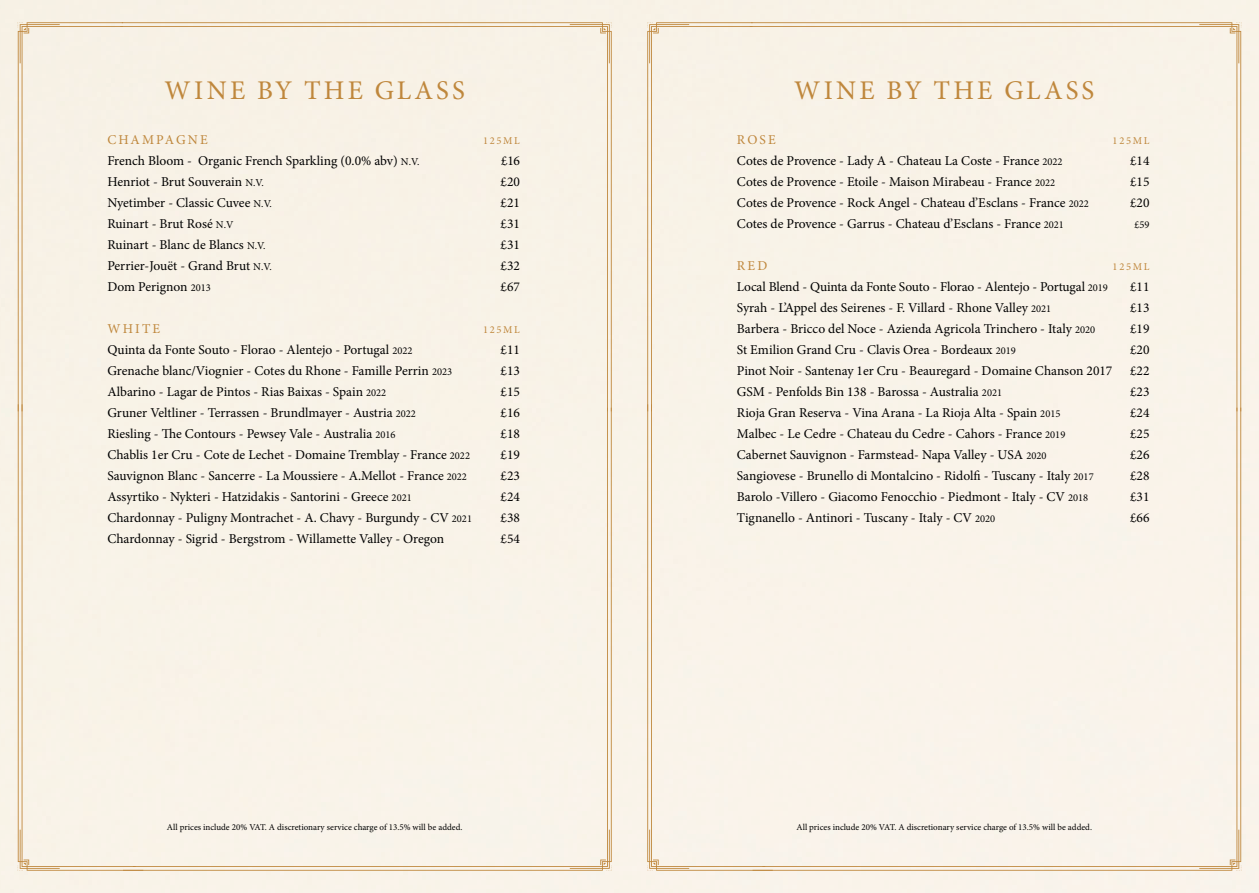
<style>
.page{position:relative;width:1259px;height:893px;background:#f8f3e8}
.page>*{position:absolute;margin:0;border:0;box-sizing:border-box;transform-origin:0 0}
.t1{font:27px "Minion Pro";letter-spacing:.12em;color:#bf873c}
.t2{font:13.5px "Minion Pro";color:#000}
.t3{font:13.5px "Minion Pro";letter-spacing:.16em;color:#bf873c}
.t4{font:10.5px "Minion Pro";letter-spacing:.16em;color:#bf873c}
.t5{font:10.5px "Minion Pro";color:#000}
.t6{font:9px "Minion Pro";color:#000}
.s1{font-size:10.5px}
</style>
<div class="page">
<div style="left:123px;top:26px;width:485px;height:382px;background:#f8f2e7"></div>
<svg style="left:570px;top:22px;width:42px;height:41px;background:#f0e4d1"></svg>
<div style="left:143px;top:408px;width:465px;height:459px;background:#f9f3e9"></div>
<svg style="left:570px;top:830px;width:42px;height:41px;background:#f1e5d3"></svg>
<div style="left:18px;top:22px;width:105px;height:382px;background:#f7f1e6"></div>
<svg style="left:18px;top:404px;width:125px;height:467px;background:#f2e7d6"></svg>
<div style="left:22px;top:404px;width:114px;height:463px;background:#f8f3e7"></div>
<svg style="left:18px;top:830px;width:42px;height:41px;background:#f1e5d3"></svg>
<div style="left:752px;top:26px;width:485px;height:382px;background:#f8f3e8"></div>
<svg style="left:1199px;top:22px;width:42px;height:41px;background:#f1e5d3"></svg>
<div style="left:773px;top:408px;width:464px;height:459px;background:#faf3ea"></div>
<svg style="left:1199px;top:830px;width:42px;height:41px;background:#f1e6d5"></svg>
<div style="left:647px;top:22px;width:105px;height:382px;background:#f8f2e7"></div>
<svg style="left:647px;top:404px;width:126px;height:467px;background:#f4eadb"></svg>
<div style="left:651px;top:404px;width:114px;height:463px;background:#f9f3e9"></div>
<svg style="left:647px;top:830px;width:42px;height:41px;background:#f1e5d4"></svg>
<h1 class="t1" style="left:164px;top:72px;width:302px">WINE BY THE GLASS</h1>
<h1 class="t1" style="left:794px;top:72px;width:302px">WINE BY THE GLASS</h1>
<p class="t3" style="left:107px;top:130px;width:102px">CHAMPAGNE</p>
<p class="t4" style="left:483px;top:133px;width:38px">125ML</p>
<p class="t2" style="left:107px;top:151px;width:313px">French Bloom - Organic French Sparkling (0.0% abv) <span class="s1">N.V.</span></p>
<p class="t2" style="left:501px;top:151px;width:20px">£16</p>
<p class="t2" style="left:107px;top:172px;width:158px">Henriot - Brut Souverain <span class="s1">N.V.</span></p>
<p class="t2" style="left:500px;top:172px;width:21px">£20</p>
<p class="t2" style="left:107px;top:193px;width:166px">Nyetimber - Classic Cuvee <span class="s1">N.V.</span></p>
<p class="t2" style="left:500px;top:193px;width:21px">£21</p>
<p class="t2" style="left:107px;top:214px;width:128px">Ruinart - Brut Rosé <span class="s1">N.V</span></p>
<p class="t2" style="left:500px;top:214px;width:21px">£31</p>
<p class="t2" style="left:107px;top:235px;width:160px">Ruinart - Blanc de Blancs <span class="s1">N.V.</span></p>
<p class="t2" style="left:500px;top:235px;width:21px">£31</p>
<p class="t2" style="left:107px;top:256px;width:166px">Perrier-Jouët - Grand Brut <span class="s1">N.V.</span></p>
<p class="t2" style="left:500px;top:256px;width:21px">£32</p>
<p class="t2" style="left:107px;top:277px;width:105px">Dom Perignon <span class="s1">2013</span></p>
<p class="t2" style="left:500px;top:277px;width:21px">£67</p>
<p class="t3" style="left:107px;top:319px;width:54px">WHITE</p>
<p class="t4" style="left:483px;top:322px;width:38px">125ML</p>
<p class="t2" style="left:107px;top:340px;width:307px">Quinta da Fonte Souto - Florao - Alentejo - Portugal <span class="s1">2022</span></p>
<p class="t2" style="left:500px;top:340px;width:21px">£11</p>
<p class="t2" style="left:107px;top:361px;width:346px">Grenache blanc/Viognier - Cotes du Rhone - Famille Perrin <span class="s1">2023</span></p>
<p class="t2" style="left:500px;top:361px;width:21px">£13</p>
<p class="t2" style="left:107px;top:382px;width:280px">Albarino - Lagar de Pintos - Rias Baixas - Spain <span class="s1">2022</span></p>
<p class="t2" style="left:500px;top:382px;width:21px">£15</p>
<p class="t2" style="left:107px;top:403px;width:310px">Gruner Veltliner - Terrassen - Brundlmayer - Austria <span class="s1">2022</span></p>
<p class="t2" style="left:500px;top:403px;width:21px">£16</p>
<p class="t2" style="left:107px;top:424px;width:290px">Riesling - The Contours - Pewsey Vale - Australia <span class="s1">2016</span></p>
<p class="t2" style="left:500px;top:424px;width:21px">£18</p>
<p class="t2" style="left:107px;top:445px;width:364px">Chablis 1er Cru - Cote de Lechet - Domaine Tremblay - France <span class="s1">2022</span></p>
<p class="t2" style="left:500px;top:445px;width:21px">£19</p>
<p class="t2" style="left:107px;top:466px;width:361px">Sauvignon Blanc - Sancerre - La Moussiere - A.Mellot - France <span class="s1">2022</span></p>
<p class="t2" style="left:500px;top:466px;width:21px">£23</p>
<p class="t2" style="left:107px;top:487px;width:306px">Assyrtiko - Nykteri - Hatzidakis - Santorini - Greece <span class="s1">2021</span></p>
<p class="t2" style="left:500px;top:487px;width:21px">£24</p>
<p class="t2" style="left:107px;top:508px;width:366px">Chardonnay - Puligny Montrachet - A. Chavy - Burgundy - CV <span class="s1">2021</span></p>
<p class="t2" style="left:500px;top:508px;width:21px">£38</p>
<p class="t2" style="left:107px;top:529px;width:338px">Chardonnay - Sigrid - Bergstrom - Willamette Valley - Oregon</p>
<p class="t2" style="left:500px;top:529px;width:21px">£54</p>
<p class="t3" style="left:737px;top:130px;width:40px">ROSE</p>
<p class="t4" style="left:1112px;top:133px;width:38px">125ML</p>
<p class="t2" style="left:737px;top:151px;width:327px">Cotes de Provence - Lady A - Chateau La Coste - France <span class="s1">2022</span></p>
<p class="t2" style="left:1130px;top:151px;width:21px">£14</p>
<p class="t2" style="left:737px;top:172px;width:320px">Cotes de Provence - Etoile - Maison Mirabeau - France <span class="s1">2022</span></p>
<p class="t2" style="left:1130px;top:172px;width:21px">£15</p>
<p class="t2" style="left:737px;top:193px;width:353px">Cotes de Provence - Rock Angel - Chateau d’Esclans - France <span class="s1">2022</span></p>
<p class="t2" style="left:1130px;top:193px;width:21px">£20</p>
<p class="t2" style="left:737px;top:214px;width:329px">Cotes de Provence - Garrus - Chateau d’Esclans - France <span class="s1">2021</span></p>
<p class="t5" style="left:1134px;top:217px;width:17px">£59</p>
<p class="t3" style="left:737px;top:256px;width:32px">RED</p>
<p class="t4" style="left:1112px;top:259px;width:38px">125ML</p>
<p class="t2" style="left:737px;top:277px;width:372px">Local Blend - Quinta da Fonte Souto - Florao - Alentejo - Portugal <span class="s1">2019</span></p>
<p class="t2" style="left:1130px;top:277px;width:21px">£11</p>
<p class="t2" style="left:737px;top:298px;width:316px">Syrah - L’Appel des Seirenes - F. Villard - Rhone Valley <span class="s1">2021</span></p>
<p class="t2" style="left:1130px;top:298px;width:21px">£13</p>
<p class="t2" style="left:737px;top:319px;width:360px">Barbera - Bricco del Noce - Azienda Agricola Trinchero - Italy <span class="s1">2020</span></p>
<p class="t2" style="left:1130px;top:319px;width:21px">£19</p>
<p class="t2" style="left:737px;top:340px;width:280px">St Emilion Grand Cru - Clavis Orea - Bordeaux <span class="s1">2019</span></p>
<p class="t2" style="left:1130px;top:340px;width:21px">£20</p>
<p class="t2" style="left:737px;top:361px;width:377px">Pinot Noir - Santenay 1er Cru - Beauregard - Domaine Chanson 2017</p>
<p class="t2" style="left:1130px;top:361px;width:21px">£22</p>
<p class="t2" style="left:737px;top:382px;width:267px">GSM - Penfolds Bin 138 - Barossa - Australia <span class="s1">2021</span></p>
<p class="t2" style="left:1130px;top:382px;width:21px">£23</p>
<p class="t2" style="left:737px;top:403px;width:325px">Rioja Gran Reserva - Vina Arana - La Rioja Alta - Spain <span class="s1">2015</span></p>
<p class="t2" style="left:1130px;top:403px;width:21px">£24</p>
<p class="t2" style="left:737px;top:424px;width:330px">Malbec - Le Cedre - Chateau du Cedre - Cahors - France <span class="s1">2019</span></p>
<p class="t2" style="left:1130px;top:424px;width:21px">£25</p>
<p class="t2" style="left:737px;top:445px;width:311px">Cabernet Sauvignon - Farmstead- Napa Valley - USA <span class="s1">2020</span></p>
<p class="t2" style="left:1130px;top:445px;width:21px">£26</p>
<p class="t2" style="left:737px;top:466px;width:358px">Sangiovese - Brunello di Montalcino - Ridolfi - Tuscany - Italy <span class="s1">2017</span></p>
<p class="t2" style="left:1130px;top:466px;width:21px">£28</p>
<p class="t2" style="left:737px;top:487px;width:353px">Barolo -Villero - Giacomo Fenocchio - Piedmont - Italy - CV <span class="s1">2018</span></p>
<p class="t2" style="left:1130px;top:487px;width:21px">£31</p>
<p class="t2" style="left:737px;top:508px;width:260px">Tignanello - Antinori - Tuscany - Italy - CV <span class="s1">2020</span></p>
<p class="t2" style="left:1130px;top:508px;width:21px">£66</p>
<p class="t6" style="left:167px;top:822px;width:297px">All prices include 20% VAT. A discretionary service charge of 13.5% will be added.</p>
<p class="t6" style="left:796px;top:822px;width:297px">All prices include 20% VAT. A discretionary service charge of 13.5% will be added.</p>
</div>
